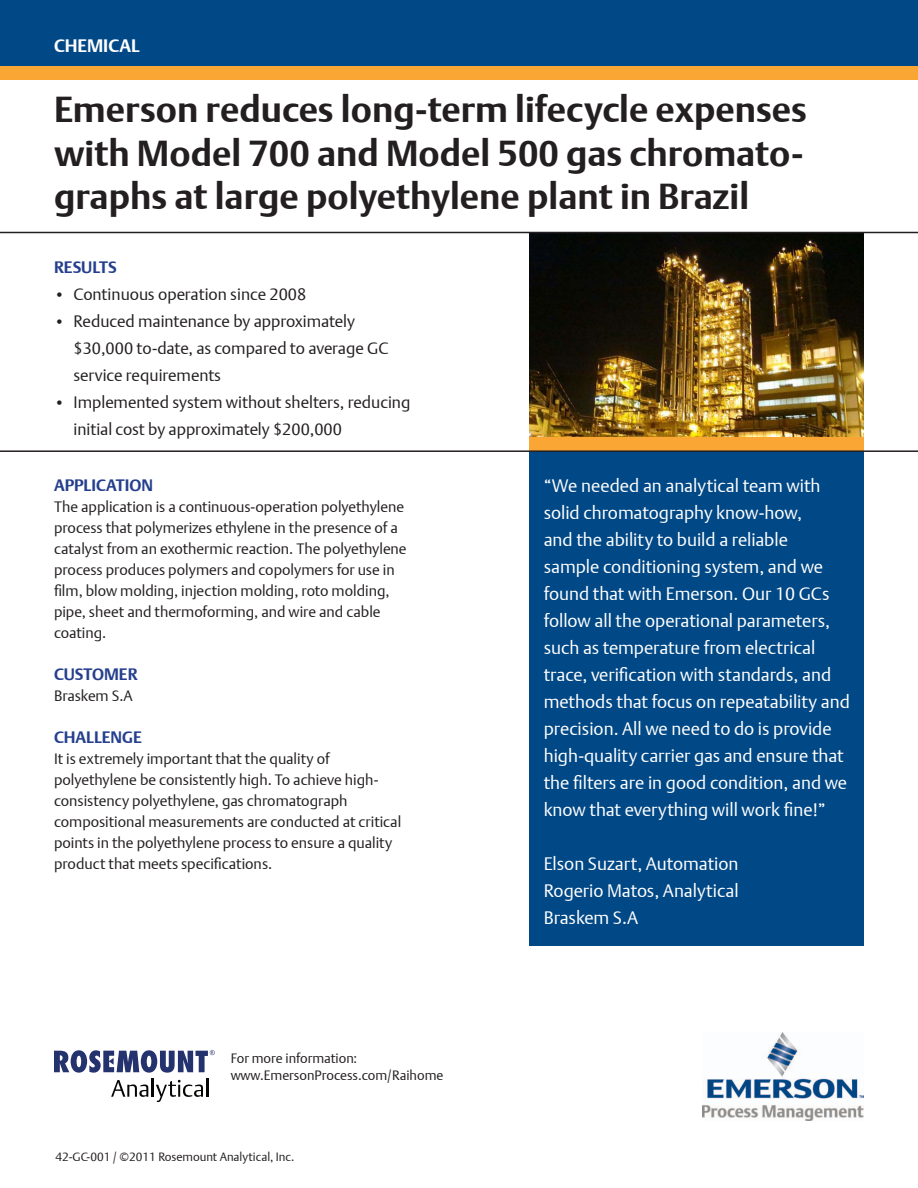
<style>
.page{position:relative;width:918px;height:1188px;background:#fff}
.page>*{position:absolute;margin:0;border:0;box-sizing:border-box;transform-origin:0 0}
.t1{font:700 36px/43.2px "DTL Argo T";color:#231f20;text-align:justify}
.t2{font:18px/27px "DTL Argo T Light";color:#fff}
.t3{font:700 18px "DTL Argo T";color:#fff}
.Bullets{font:16.5px/27px "DTL Argo T Light";color:#231f20}
.t4{font:700 16.5px "DTL Argo T";color:#253f8e}
.t5{font:15px/21px "DTL Argo T Light";color:#231f20}
.t6{font:13.5px "DTL Argo T Light";color:#231f20}
.t7{font:12px "DTL Argo T Light";color:#231f20}
.s1{font-size:15px}
</style>
<div class="page">
<img style="left:529px;top:233px;width:335px;height:204px">
<div style="left:529px;top:451px;width:335px;height:495px;background:#004886"></div>
<svg style="left:54px;top:1050px;width:161px;height:52px"></svg>
<img style="left:702px;top:1032px;width:162px;height:89px">
<div style="left:0;top:0;width:918px;height:66px;background:#004886"></div>
<div style="left:0;top:66px;width:918px;height:14px;background:#faa634"></div>
<hr style="left:0;top:232px;width:918px;height:1px;background:#231f20">
<div style="left:529px;top:437px;width:335px;height:14px;background:#faa634"></div>
<hr style="left:0;top:450px;width:918px;height:2px;background:#231f20">
<p class="t3" style="left:54px;top:35px;width:87px">CHEMICAL</p>
<p class="t1" style="left:54px;top:88px;width:754px">Emerson reduces long-term lifecycle expenses with Model 700 and Model 500 gas chromato&shy;graphs at large polyethylene plant in Brazil</p>
<p class="t4" style="left:54px;top:257px;width:64px">RESULTS</p>
<p class="Bullets" style="left:54px;top:281px;width:254px"><span class="s1">•</span> Continuous operation since 2008</p>
<p class="Bullets" style="left:74px;top:308px;width:317px;text-indent:-20px"><span class="s1">•</span> Reduced maintenance by approximately $30,000 to-date, as compared to average GC service requirements</p>
<p class="Bullets" style="left:74px;top:389px;width:338px;text-indent:-20px"><span class="s1">•</span> Implemented system without shelters, reducing initial cost by approximately $200,000</p>
<p class="t4" style="left:54px;top:475px;width:101px">APPLICATION</p>
<p class="t5" style="left:54px;top:496px;width:354px">The application is a continuous-operation polyethylene process that polymerizes ethylene in the presence of a catalyst from an exothermic reaction. The polyethylene process produces polymers and copolymers for use in film, blow molding, injection molding, roto molding, pipe, sheet and thermoforming, and wire and cable coating.</p>
<p class="t4" style="left:54px;top:664px;width:85px">CUSTOMER</p>
<p class="t5" style="left:54px;top:685px;width:80px">Braskem S.A</p>
<p class="t4" style="left:54px;top:727px;width:89px">CHALLENGE</p>
<p class="t5" style="left:54px;top:748px;width:349px">It is extremely important that the quality of polyethylene be consistently high. To achieve high&shy;consistency polyethylene, gas chromatograph compositional measurements are conducted at critical points in the polyethylene process to ensure a quality product that meets specifications.</p>
<p class="t6" style="left:231px;top:1051px;width:128px">For more information:</p>
<p class="t6" style="left:231px;top:1067px;width:214px">www.EmersonProcess.com/Raihome</p>
<p class="t7" style="left:55px;top:1150px;width:241px">42-GC-001 / ©2011 Rosemount Analytical, Inc.</p>
<p class="t2" style="left:544px;top:472px;width:308px">“We needed an analytical team with solid chromatography know-how,<br>and the ability to build a reliable<br>sample conditioning system, and we found that with Emerson. Our 10 GCs follow all the operational parameters, such as temperature from electrical trace, verification with standards, and methods that focus on repeatability and precision. All we need to do is provide high-quality carrier gas and ensure that the filters are in good condition, and we know that everything will work fine!”</p>
<p class="t2" style="left:544px;top:850px;width:196px">Elson Suzart, Automation</p>
<p class="t2" style="left:544px;top:877px;width:197px">Rogerio Matos, Analytical</p>
<p class="t2" style="left:544px;top:904px;width:96px">Braskem S.A</p>
</div>
